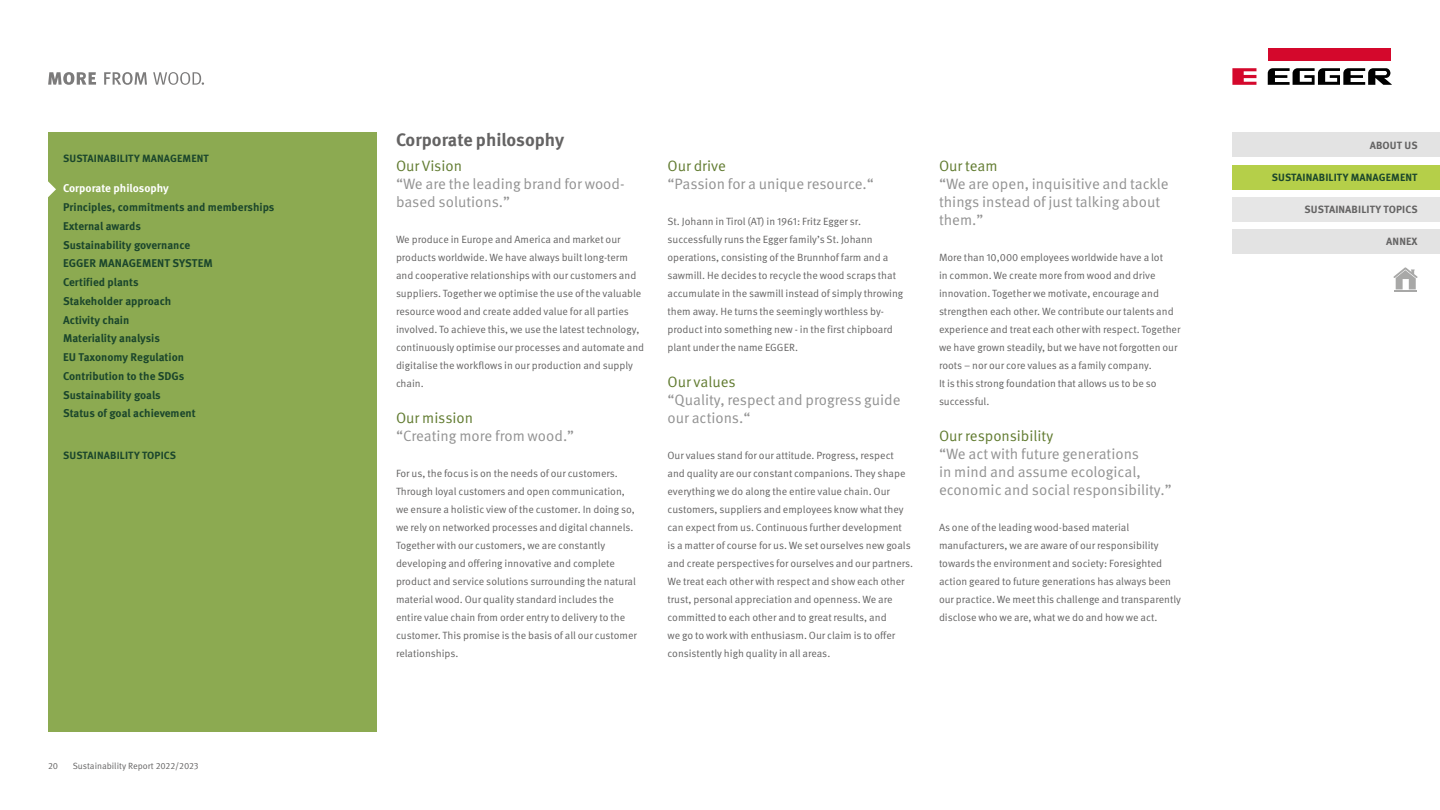
<style>
.page{position:relative;width:1440px;height:810px;background:#fff}
.page>*{position:absolute;margin:0;border:0;box-sizing:border-box;transform-origin:0 0}
.t1{font:700 18px "Meta Pro";color:#646363}
.t2{font:15px/18px "Meta Pro";color:#929292}
.t3{font:15px "Meta Pro";color:#617b30}
.t4{font:700 11.25px/18.8px "Meta Pro";color:#1b462c}
.t5{font:700 11.25px "Meta Pro";color:#fff}
.t6{font:10.5px/18px "Meta Pro";color:#646363}
.t7{font:700 10.5px "Meta Pro";letter-spacing:.01em;color:#1b462c}
.t8{font:700 10.5px "Meta Pro";letter-spacing:.01em;color:#646363}
.t9{font:9px "Meta Pro";color:#646363}
</style>
<div class="page">
<div style="left:1268px;top:48px;width:122px;height:13px;background:#d4082c"></div>
<svg style="left:1232px;top:68px;width:24px;height:17px"></svg>
<svg style="left:1268px;top:68px;width:124px;height:17px"></svg>
<div style="left:1232px;top:133px;width:208px;height:24px;background:#e3e3e3"></div>
<div style="left:1232px;top:165px;width:208px;height:24px;background:#b5cf49"></div>
<div style="left:1232px;top:197px;width:208px;height:24px;background:#e6e6e6"></div>
<div style="left:1232px;top:229px;width:208px;height:25px;background:#e3e3e3"></div>
<svg style="left:1393px;top:267px;width:25px;height:24px"></svg>
<div style="left:48px;top:133px;width:328px;height:599px;background:#8caa51"></div>
<svg style="left:48px;top:181px;width:8px;height:16px"></svg>
<svg style="left:48px;top:72px;width:48px;height:13px"></svg>
<svg style="left:104px;top:72px;width:43px;height:13px"></svg>
<svg style="left:153px;top:72px;width:51px;height:13px"></svg>
<p class="t7" style="left:63px;top:150px;width:147px">SUSTAINABILITY MANAGEMENT</p>
<p class="t5" style="left:63px;top:180px;width:107px">Corporate philosophy</p>
<p class="t4" style="left:63px;top:197px;width:213px">Principles, commitments and memberships<br>External awards<br>Sustainability governance<br>EGGER MANAGEMENT SYSTEM<br>Certified plants<br>Stakeholder approach<br>Activity chain<br>Materiality analysis<br>EU Taxonomy Regulation<br>Contribution to the SDGs<br>Sustainability goals<br>Status of goal achievement</p>
<p class="t7" style="left:63px;top:447px;width:115px">SUSTAINABILITY TOPICS</p>
<p class="t9" style="left:48px;top:760px;width:12px">20</p>
<p class="t9" style="left:73px;top:760px;width:127px">Sustainability Report 2022/2023</p>
<h1 class="t1" style="left:396px;top:126px;width:170px">Corporate philosophy</h1>
<h2 class="t3" style="left:396px;top:157px;width:68px">Our Vision</h2>
<h2 class="t2" style="left:396px;top:175px;width:230px">“We are the leading brand for wood&shy;based solutions.”</h2>
<p class="t6" style="left:396px;top:230px;width:250px">We produce in Europe and America and market our products worldwide. We have always built long-term and cooperative relationships with our customers and suppliers. Together we optimise the use of the valuable resource wood and create added value for all parties involved. To achieve this, we use the latest technology, continuously optimise our processes and automate and digitalise the workflows in our production and supply chain.</p>
<h2 class="t3" style="left:396px;top:409px;width:79px">Our mission</h2>
<h2 class="t2" style="left:396px;top:427px;width:180px">“Creating more from wood.”</h2>
<p class="t6" style="left:396px;top:464px;width:242px">For us, the focus is on the needs of our customers.<br>Through loyal customers and open communication, we ensure a holistic view of the customer. In doing so, we rely on networked processes and digital channels.<br>Together with our customers, we are constantly developing and offering innovative and complete product and service solutions surrounding the natural material wood. Our quality standard includes the entire value chain from order entry to delivery to the customer. This promise is the basis of all our customer relationships.</p>
<h2 class="t3" style="left:668px;top:157px;width:60px">Our drive</h2>
<h2 class="t2" style="left:668px;top:175px;width:208px">“Passion for a unique resource.“</h2>
<p class="t6" style="left:668px;top:212px;width:237px">St. Johann in Tirol (AT) in 1961: Fritz Egger sr. successfully runs the Egger family’s St. Johann operations, consisting of the Brunnhof farm and a sawmill. He decides to recycle the wood scraps that accumulate in the sawmill instead of simply throwing them away. He turns the seemingly worthless by&shy;product into something new - in the first chipboard plant under the name EGGER.</p>
<h2 class="t3" style="left:668px;top:373px;width:70px">Our values</h2>
<h2 class="t2" style="left:668px;top:391px;width:235px">“Quality, respect and progress guide our actions.“</h2>
<p class="t6" style="left:668px;top:446px;width:247px">Our values stand for our attitude. Progress, respect and quality are our constant companions. They shape everything we do along the entire value chain. Our customers, suppliers and employees know what they can expect from us. Continuous further development<br>is a matter of course for us. We set ourselves new goals and create perspectives for ourselves and our partners.<br>We treat each other with respect and show each other trust, personal appreciation and openness. We are committed to each other and to great results, and<br>we go to work with enthusiasm. Our claim is to offer consistently high quality in all areas.</p>
<h2 class="t3" style="left:939px;top:157px;width:60px">Our team</h2>
<h2 class="t2" style="left:939px;top:175px;width:231px">“We are open, inquisitive and tackle things instead of just talking about them.”</h2>
<p class="t6" style="left:939px;top:248px;width:243px">More than 10,000 employees worldwide have a lot<br>in common. We create more from wood and drive innovation. Together we motivate, encourage and strengthen each other. We contribute our talents and experience and treat each other with respect. Together we have grown steadily, but we have not forgotten our roots – nor our core values as a family company.<br>It is this strong foundation that allows us to be so successful.</p>
<h2 class="t3" style="left:939px;top:427px;width:116px">Our responsibility</h2>
<h2 class="t2" style="left:939px;top:445px;width:234px">“We act with future generations<br>in mind and assume ecological, economic and social responsibility.”</h2>
<p class="t6" style="left:939px;top:518px;width:244px">As one of the leading wood-based material manufacturers, we are aware of our responsibility towards the environment and society: Foresighted action geared to future generations has always been our practice. We meet this challenge and transparently disclose who we are, what we do and how we act.</p>
<p class="t8" style="left:1370px;top:137px;width:49px">ABOUT US</p>
<p class="t7" style="left:1272px;top:169px;width:147px">SUSTAINABILITY MANAGEMENT</p>
<p class="t8" style="left:1305px;top:201px;width:115px">SUSTAINABILITY TOPICS</p>
<p class="t8" style="left:1386px;top:233px;width:33px">ANNEX</p>
</div>
